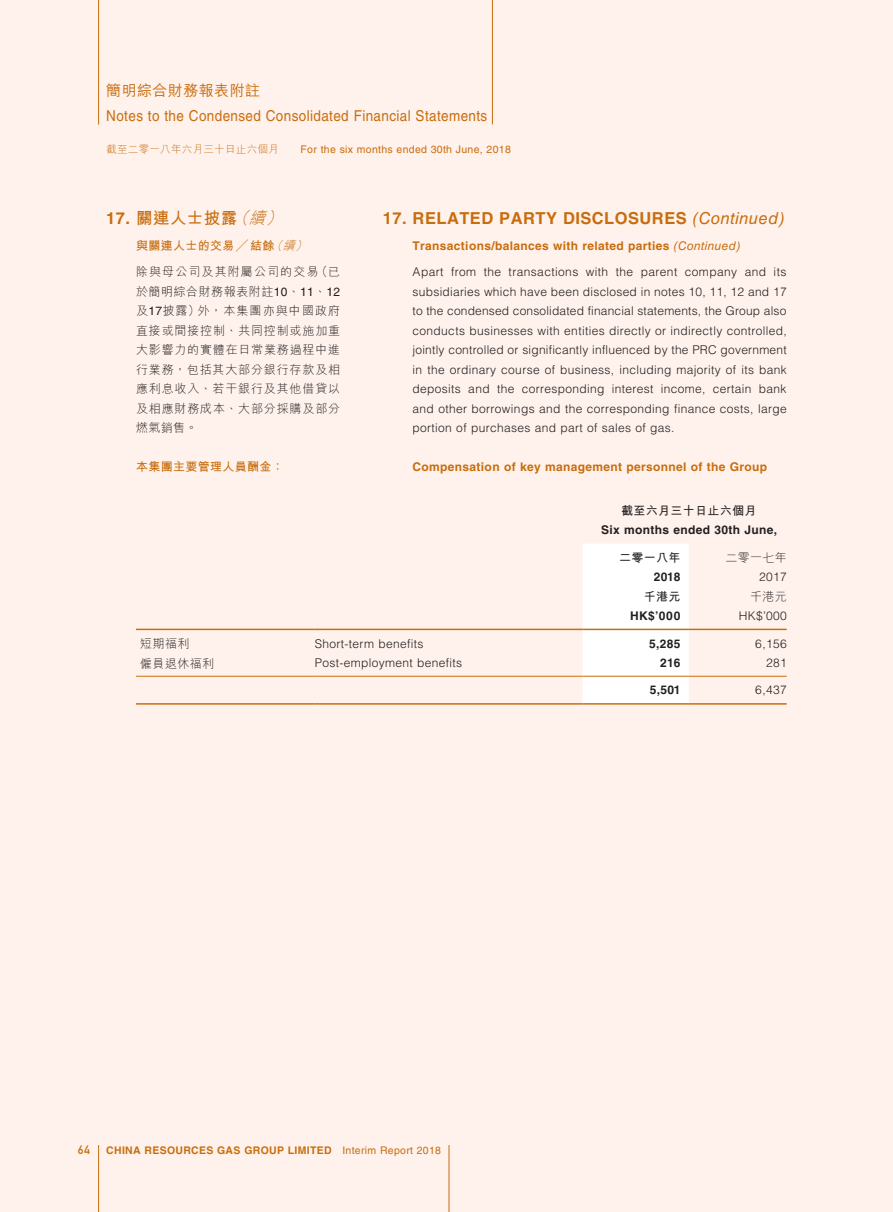
<style>
.page{position:relative;width:893px;height:1212px;background:#fff2ec}
.page>*{position:absolute;margin:0;border:0;box-sizing:border-box;transform-origin:0 0}
.t1{font:700 16.5px "Helvetica LT Std";letter-spacing:.03em;color:#c86d0d}
.t2{font:700 16.5px "M Hei HK";letter-spacing:.03em;color:#c86d0d}
.t3{font:15px "Helvetica LT Std";letter-spacing:.03em;color:#c86d0d;scale:.9 1}
.t4{font:500 15px "M Hei HK";letter-spacing:.03em;color:#c86d0d}
.t5{font:300 12px/19.5px "Helvetica LT Std";letter-spacing:.03em;color:#231f20}
.t6{font:300 12px/19.5px "M Hei HK";letter-spacing:.07em;color:#231f20;text-align:justify}
.t7{font:700 12px "Helvetica LT Std";letter-spacing:.03em;color:#231f20}
.t8{font:700 12px "Helvetica LT Std";letter-spacing:.03em;color:#c86d0d}
.t9{font:300 12px/26px "M Hei HK";letter-spacing:.09em;color:#231f20}
.t10{font:700 12px "M Hei HK";letter-spacing:.03em;color:#231f20}
.t11{font:700 12px "M Hei HK";letter-spacing:.03em;color:#c86d0d}
.t12{font:12px "DIN Mittelschrift Std";color:#c86d0d}
.t13{font:700 10.5px "Helvetica LT Std";letter-spacing:.03em;color:#c86d0d}
.t14{font:10.5px "Helvetica LT Std";letter-spacing:.03em;color:#c86d0d}
.t15{font:300 10.5px "M Hei HK";letter-spacing:.03em;color:#c86d0d}
.s1{font-family:"Helvetica LT Std"}
.s2{font-weight:300;font-style:italic}
.s3{font-weight:700;color:#c86d0d}
.s4{font-style:italic;color:#c86d0d}
.s5{font-family:"Helvetica LT Std";font-weight:400}
.s6{font-weight:400;font-style:italic}
.s7{font-weight:400;font-style:italic;color:#c86d0d}
.s8{font-weight:400}
</style>
<div class="page">
<div style="left:583px;top:544px;width:106px;height:159px;background:#fff"></div>
<hr style="left:136px;top:629px;width:179px;height:1px;background:#c86d0d">
<hr style="left:315px;top:629px;width:268px;height:1px;background:#c86d0d">
<hr style="left:583px;top:629px;width:106px;height:1px;background:#c86d0d">
<hr style="left:689px;top:629px;width:98px;height:1px;background:#c86d0d">
<hr style="left:136px;top:676px;width:179px;height:1px;background:#c86d0d">
<hr style="left:315px;top:676px;width:268px;height:1px;background:#c86d0d">
<hr style="left:583px;top:676px;width:106px;height:1px;background:#c86d0d">
<hr style="left:689px;top:676px;width:98px;height:1px;background:#c86d0d">
<hr style="left:136px;top:703px;width:179px;height:2px;background:#c86d0d">
<hr style="left:315px;top:703px;width:268px;height:2px;background:#c86d0d">
<hr style="left:583px;top:703px;width:106px;height:2px;background:#c86d0d">
<hr style="left:689px;top:703px;width:98px;height:2px;background:#c86d0d">
<hr style="left:98px;top:0;width:1px;height:125px;background:#c86d0d">
<hr style="left:98px;top:1145px;width:1px;height:67px;background:#c86d0d">
<hr style="left:449px;top:1145px;width:1px;height:67px;background:#c86d0d">
<hr style="left:492px;top:0;width:1px;height:124px;background:#c86d0d">
<p class="t4" style="left:106px;top:79px;width:155px">簡明綜合財務報表附註</p>
<p class="t3" style="left:106px;top:107px;width:425px">Notes to the Condensed Consolidated Financial Statements</p>
<p class="t15" style="left:106px;top:141px;width:174px">截至二零一八年六月三十日止六個月</p>
<p class="t14" style="left:301px;top:143px;width:212px">For the six months ended 30th June, 2018</p>
<h1 class="t2" style="left:106px;top:206px;width:183px"><span class="s1">17.</span> 關連人士披露<span class="s2">（續）</span></h1>
<p class="t9" style="left:136px;top:232px;width:206px"><span class="s3">與關連人士的交易╱結餘</span><span class="s4">（續）<br></span>除與母公司及其附屬公司的交易（已</p>
<p class="t6" style="left:136px;top:281px;width:206px">於簡明綜合財務報表附註<span class="s5">10</span>、<span class="s5">11</span>、<span class="s5">12</span>及<span class="s5">17</span>披露）外，本集團亦與中國政府直接或間接控制、共同控制或施加重大影響力的實體在日常業務過程中進行業務，包括其大部分銀行存款及相應利息收入、若干銀行及其他借貸以及相應財務成本、大部分採購及部分燃氣銷售。</p>
<p class="t11" style="left:136px;top:458px;width:149px">本集團主要管理人員酬金：</p>
<h1 class="t1" style="left:383px;top:209px;width:403px">17. RELATED PARTY DISCLOSURES <span class="s6">(Continued)</span></h1>
<p class="t5" style="left:413px;top:233px;width:375px;line-height:25.8px"><span class="s3">Transactions/balances with related parties</span> <span class="s7">(Continued)<br></span>Apart from the transactions with the parent company and its</p>
<p class="t5" style="left:413px;top:282px;width:376px;text-align:justify">subsidiaries which have been disclosed in notes 10, 11, 12 and 17 to the condensed consolidated financial statements, the Group also conducts businesses with entities directly or indirectly controlled, jointly controlled or significantly influenced by the PRC government in the ordinary course of business, including majority of its bank deposits and the corresponding interest income, certain bank and other borrowings and the corresponding finance costs, large portion of purchases and part of sales of gas.</p>
<p class="t8" style="left:413px;top:460px;width:356px">Compensation of key management personnel of the Group</p>
<p class="t10" style="left:621px;top:502px;width:137px">截至六月三十日止六個月</p>
<p class="t7" style="left:601px;top:522px;width:177px">Six months ended 30th June,</p>
<p class="t10" style="left:619px;top:548px;width:63px">二零一八年</p>
<p class="t6" style="left:725px;top:547px;width:63px">二零一七年</p>
<p class="t7" style="left:654px;top:569px;width:28px">2018</p>
<p class="t5" style="left:759px;top:566px;width:29px">2017</p>
<p class="t10" style="left:644px;top:587px;width:38px">千港元</p>
<p class="t6" style="left:750px;top:586px;width:38px">千港元</p>
<p class="t7" style="left:630px;top:608px;width:52px">HK$’000</p>
<p class="t5" style="left:739px;top:605px;width:50px">HK$’000</p>
<p class="t6" style="left:140px;top:633px;width:51px">短期福利</p>
<p class="t5" style="left:315px;top:633px;width:110px">Short-term benefits</p>
<p class="t7" style="left:649px;top:636px;width:33px">5,285</p>
<p class="t5" style="left:755px;top:633px;width:33px">6,156</p>
<p class="t6" style="left:140px;top:653px;width:75px">僱員退休福利</p>
<p class="t5" style="left:315px;top:653px;width:149px">Post-employment benefits</p>
<p class="t7" style="left:660px;top:655px;width:22px">216</p>
<p class="t5" style="left:766px;top:653px;width:22px">281</p>
<p class="t7" style="left:650px;top:682px;width:32px">5,501</p>
<p class="t5" style="left:755px;top:680px;width:33px">6,437</p>
<p class="t12" style="left:78px;top:1143px;width:13px">64</p>
<p class="t13" style="left:106px;top:1144px;width:336px">CHINA RESOURCES GAS GROUP LIMITED <span class="s8">Interim Report 2018</span></p>
</div>
